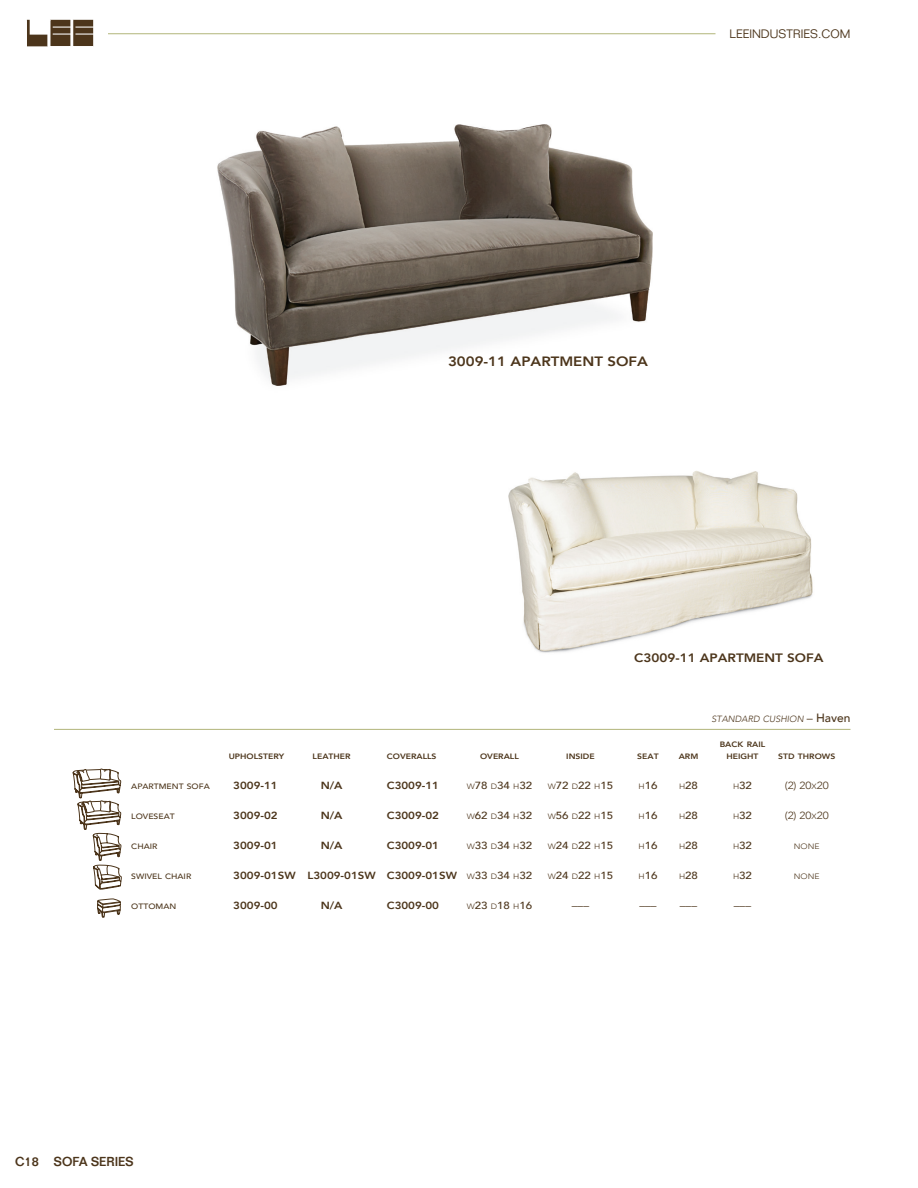
<style>
.page{position:relative;width:918px;height:1188px;background:#fff}
.page>*{position:absolute;margin:0;border:0;box-sizing:border-box;transform-origin:0 0}
.t1{font:800 13.5px "Avenir";color:#4c351b;scale:1.11 1}
.t2{font:500 12.75px "Folio";color:#4c351b}
.t3{font:800 12.15px "Avenir";color:#4c351b;scale:1.11 1}
.t4{font:300 12px "Folio";color:#4c351b}
.t5{font:500 10.35px "Avenir";color:#4c351b;scale:1.11 1}
.t6{font:800 10.35px "Avenir";color:#4c351b;scale:1.11 1}
.t7{font:300 10.35px "Avenir";color:#4c351b;scale:1.11 1}
.t8{font:italic 300 9px "Avenir";color:#4c351b}
.t9{font:800 7.8px "Avenir";color:#4c351b;scale:1.11 1}
.t10{font:500 7.8px "Avenir";color:#4c351b;scale:1.11 1}
.t11{font:300 7.8px "Avenir";color:#4c351b;scale:1.11 1}
.s1{font-style:normal;font-size:12px}
.s2{font-weight:500;font-style:normal;font-size:12px}
.s3{font-weight:300;font-size:7.8px}
.s4{font-size:7.8px}
</style>
<div class="page">
<hr style="left:108px;top:33px;width:608px;height:1px;background:#b1b579">
<svg style="left:26px;top:20px;width:67px;height:27px"></svg>
<img style="left:508px;top:471px;width:305px;height:182px">
<img style="left:217px;top:124px;width:436px;height:262px">
<hr style="left:54px;top:729px;width:796px;height:1px;background:#b1b579">
<svg style="left:97px;top:898px;width:24px;height:20px"></svg>
<svg style="left:73px;top:769px;width:49px;height:121px"></svg>
<p class="t4" style="left:730px;top:27px;width:122px">LEEINDUSTRIES.COM</p>
<h1 class="t1" style="left:448px;top:351px;width:182px">3009-11 APARTMENT SOFA</h1>
<p class="t3" style="left:634px;top:648px;width:172px">C3009-11 APARTMENT SOFA</p>
<p class="t8" style="left:712px;top:714px;width:140px">STANDARD CUSHION <span class="s1">–</span> <span class="s2">Haven</span></p>
<p class="t9" style="left:720px;top:738px;width:43px">BACK RAIL</p>
<p class="t9" style="left:229px;top:750px;width:52px">UPHOLSTERY</p>
<p class="t9" style="left:313px;top:750px;width:36px">LEATHER</p>
<p class="t9" style="left:387px;top:750px;width:46px">COVERALLS</p>
<p class="t9" style="left:480px;top:750px;width:36px">OVERALL</p>
<p class="t9" style="left:566px;top:750px;width:27px">INSIDE</p>
<p class="t9" style="left:637px;top:750px;width:21px">SEAT</p>
<p class="t9" style="left:679px;top:750px;width:19px">ARM</p>
<p class="t9" style="left:726px;top:750px;width:30px">HEIGHT</p>
<p class="t9" style="left:778px;top:750px;width:53px">STD THROWS</p>
<p class="t10" style="left:131px;top:780px;width:72px">APARTMENT SOFA</p>
<p class="t6" style="left:233px;top:778px;width:57px">3009-11 N</p>
<p class="t6" style="left:330px;top:778px;width:24px">/AC</p>
<p class="t6" style="left:395px;top:778px;width:42px">3009-11</p>
<p class="t5" style="left:467px;top:777px;width:60px"><span class="s3">W</span>78 <span class="s3">D</span>34 <span class="s3">H</span>32</p>
<p class="t5" style="left:548px;top:777px;width:60px"><span class="s3">W</span>72 <span class="s3">D</span>22 <span class="s3">H</span>15</p>
<p class="t5" style="left:639px;top:777px;width:19px"><span class="s3">H</span>16</p>
<p class="t5" style="left:679px;top:777px;width:19px"><span class="s3">H</span>28</p>
<p class="t5" style="left:733px;top:777px;width:19px"><span class="s3">H</span>32</p>
<p class="t7" style="left:785px;top:780px;width:41px">(2) 20<span class="s4">X</span>20</p>
<p class="t10" style="left:131px;top:810px;width:41px">LOVESEAT</p>
<p class="t6" style="left:233px;top:808px;width:57px">3009-02 N</p>
<p class="t6" style="left:330px;top:808px;width:24px">/AC</p>
<p class="t6" style="left:395px;top:808px;width:42px">3009-02</p>
<p class="t5" style="left:467px;top:807px;width:60px"><span class="s3">W</span>62 <span class="s3">D</span>34 <span class="s3">H</span>32</p>
<p class="t5" style="left:548px;top:807px;width:60px"><span class="s3">W</span>56 <span class="s3">D</span>22 <span class="s3">H</span>15</p>
<p class="t5" style="left:639px;top:807px;width:19px"><span class="s3">H</span>16</p>
<p class="t5" style="left:679px;top:807px;width:19px"><span class="s3">H</span>28</p>
<p class="t5" style="left:733px;top:807px;width:19px"><span class="s3">H</span>32</p>
<p class="t7" style="left:785px;top:810px;width:41px">(2) 20<span class="s4">X</span>20</p>
<p class="t10" style="left:131px;top:840px;width:25px">CHAIR</p>
<p class="t6" style="left:233px;top:838px;width:57px">3009-01 N</p>
<p class="t6" style="left:330px;top:838px;width:24px">/AC</p>
<p class="t6" style="left:395px;top:838px;width:42px">3009-01</p>
<p class="t5" style="left:467px;top:837px;width:60px"><span class="s3">W</span>33 <span class="s3">D</span>34 <span class="s3">H</span>32</p>
<p class="t5" style="left:548px;top:837px;width:60px"><span class="s3">W</span>24 <span class="s3">D</span>22 <span class="s3">H</span>15</p>
<p class="t5" style="left:639px;top:837px;width:19px"><span class="s3">H</span>16</p>
<p class="t5" style="left:679px;top:837px;width:19px"><span class="s3">H</span>28</p>
<p class="t5" style="left:733px;top:837px;width:19px"><span class="s3">H</span>32</p>
<p class="t11" style="left:794px;top:842px;width:25px">NONE</p>
<p class="t10" style="left:131px;top:870px;width:56px">SWIVEL CHAIR</p>
<p class="t6" style="left:233px;top:868px;width:49px">3009-01SWL</p>
<p class="t6" style="left:313px;top:868px;width:50px">3009-01SWC</p>
<p class="t6" style="left:395px;top:868px;width:49px">3009-01SW</p>
<p class="t5" style="left:467px;top:867px;width:60px"><span class="s3">W</span>33 <span class="s3">D</span>34 <span class="s3">H</span>32</p>
<p class="t5" style="left:548px;top:867px;width:60px"><span class="s3">W</span>24 <span class="s3">D</span>22 <span class="s3">H</span>15</p>
<p class="t5" style="left:639px;top:867px;width:19px"><span class="s3">H</span>16</p>
<p class="t5" style="left:679px;top:867px;width:19px"><span class="s3">H</span>28</p>
<p class="t5" style="left:733px;top:867px;width:19px"><span class="s3">H</span>32</p>
<p class="t11" style="left:794px;top:872px;width:25px">NONE</p>
<p class="t10" style="left:131px;top:900px;width:42px">OTTOMAN</p>
<p class="t6" style="left:233px;top:898px;width:57px">3009-00 N</p>
<p class="t6" style="left:330px;top:898px;width:24px">/AC</p>
<p class="t6" style="left:395px;top:898px;width:42px">3009-00</p>
<p class="t5" style="left:467px;top:897px;width:60px"><span class="s3">W</span>23 <span class="s3">D</span>18 <span class="s3">H</span>16</p>
<p class="t7" style="left:572px;top:900px;width:17px">–––</p>
<p class="t7" style="left:639px;top:900px;width:17px">–––</p>
<p class="t7" style="left:680px;top:900px;width:17px">–––</p>
<p class="t7" style="left:734px;top:900px;width:17px">–––</p>
<p class="t2" style="left:15px;top:1154px;width:120px">C18 SOFA SERIES</p>
</div>
